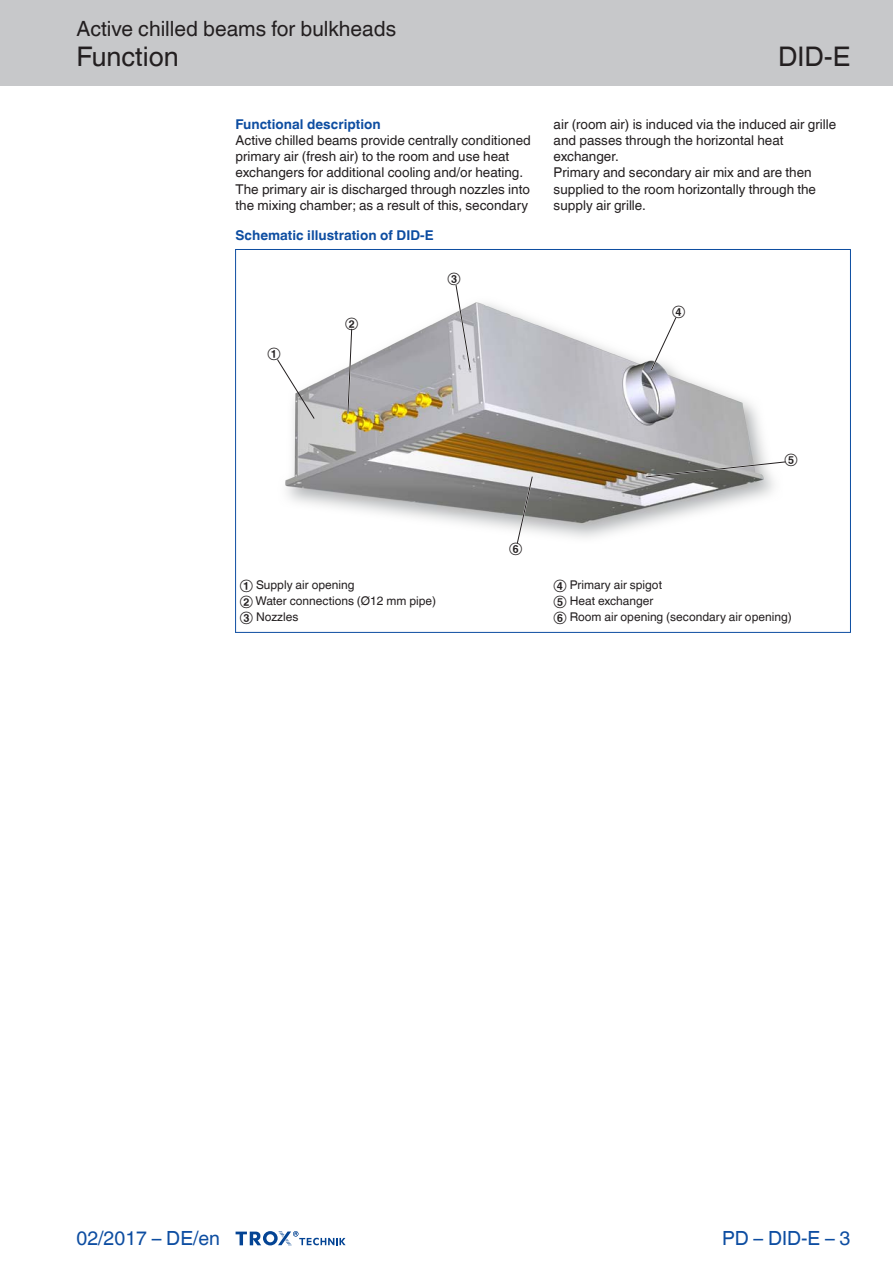
<style>
.page{position:relative;width:893px;height:1263px;background:#fff}
.page>*{position:absolute;margin:0;border:0;box-sizing:border-box;transform-origin:0 0}
.t1{font:27px "TROX Helvetica";color:#231f20}
.t2{font:21px "TROX Helvetica";color:#231f20}
.t3{font:19.5px "TROX Helvetica";color:#0d4da1}
.t4{font:13.5px/16.2px "TROX Helvetica";color:#231f20}
.t5{font:700 13.5px "TROX Helvetica";color:#0d4da1}
.t6{font:12px/15.8px "TROX Helvetica";color:#231f20}
</style>
<div class="page">
<div style="left:0;top:0;width:893px;height:85px;background:#c7c8ca"></div>
<svg style="left:236px;top:1231px;width:110px;height:15px"></svg>
<img style="left:285px;top:302px;width:489px;height:236px">
<svg style="left:644px;top:460px;width:142px;height:18px;background:#939391"></svg>
<svg style="left:649px;top:316px;width:29px;height:56px"></svg>
<svg style="left:346px;top:328px;width:7px;height:87px"></svg>
<svg style="left:454px;top:284px;width:18px;height:87px"></svg>
<svg style="left:277px;top:359px;width:38px;height:60px"></svg>
<svg style="left:516px;top:475px;width:18px;height:69px"></svg>
<hr style="left:235px;top:249px;width:1px;height:384px;background:#0d4da1">
<hr style="left:850px;top:249px;width:1px;height:384px;background:#0d4da1">
<hr style="left:235px;top:249px;width:615px;height:1px;background:#0d4da1">
<hr style="left:235px;top:632px;width:615px;height:1px;background:#0d4da1">
<h2 class="t2" style="left:77px;top:17px;width:321px">Active chilled beams for bulkheads</h2>
<h1 class="t1" style="left:77px;top:41px;width:104px">Function</h1>
<p class="t5" style="left:236px;top:116px;width:147px">Functional description</p>
<p class="t4" style="left:236px;top:132px;width:297px">Active chilled beams provide centrally conditioned primary air (fresh air) to the room and use heat exchangers for additional cooling and/or heating.<br>The primary air is discharged through nozzles into the mixing chamber; as a result of this, secondary</p>
<p class="t5" style="left:236px;top:227px;width:200px">Schematic illustration of DID-E</p>
<p class="t6" style="left:268px;top:345px;width:15px">①</p>
<p class="t6" style="left:345px;top:314px;width:15px">②</p>
<p class="t6" style="left:448px;top:270px;width:15px">③</p>
<h1 class="t1" style="left:778px;top:41px;width:74px">DID-E</h1>
<p class="t4" style="left:554px;top:116px;width:284px">air (room air) is induced via the induced air grille and passes through the horizontal heat exchanger.<br>Primary and secondary air mix and are then supplied to the room horizontally through the supply air grille.</p>
<p class="t6" style="left:672px;top:303px;width:15px">④</p>
<p class="t6" style="left:509px;top:540px;width:15px">⑥</p>
<p class="t6" style="left:785px;top:451px;width:15px">⑤</p>
<p class="t6" style="left:240px;top:577px;width:198px">① Supply air opening<br>② Water connections (Ø12 mm pipe)<br>③ Nozzles</p>
<p class="t6" style="left:554px;top:577px;width:240px">④ Primary air spigot<br>⑤ Heat exchanger<br>⑥ Room air opening (secondary air opening)</p>
<h3 class="t3" style="left:77px;top:1227px;width:145px">02/2017 – DE/en</h3>
<h3 class="t3" style="left:722px;top:1227px;width:130px">PD – DID-E – 3</h3>
</div>
